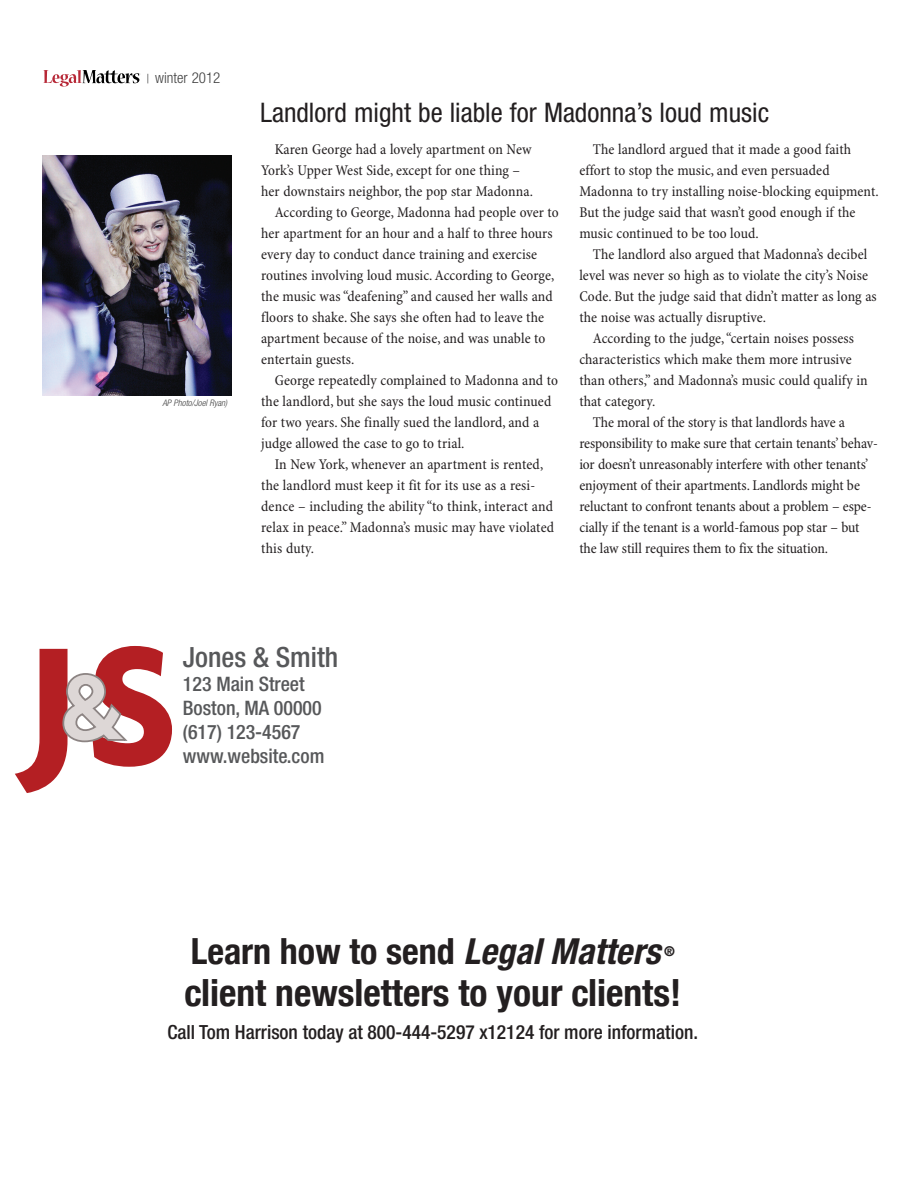
<style>
.page{position:relative;width:918px;height:1188px;background:#fff}
.page>*{position:absolute;margin:0;border:0;box-sizing:border-box;transform-origin:0 0}
.t1{font:700 condensed 37.5px "Helvetica Neue";color:#231f20}
.t2{font:700 condensed 36px "Helvetica Neue";color:#231f20}
.t3{font:500 condensed 27.9px "Helvetica Neue";color:#57585a}
.t4{font:condensed 27px "Helvetica Neue";color:#231f20}
.t5{font:500 condensed 19.95px/23.9px "Helvetica Neue";color:#57585a}
.t6{font:500 condensed 19.5px "Helvetica Neue";color:#231f20}
.t7{font:condensed 15px/21px "Minion Pro";letter-spacing:.005em;color:#231f20}
.t8{font:300 condensed 15px "Helvetica Neue";color:#404040}
.t9{font:700 condensed 13.5px "Helvetica Neue";color:#231f20}
.t10{font:italic 300 condensed 9px "Helvetica Neue";color:#404040}
.s1{font-style:italic}
</style>
<div class="page">
<svg style="left:44px;top:70px;width:96px;height:17px"></svg>
<img style="left:43px;top:155px;width:189px;height:241px">
<svg style="left:15px;top:646px;width:157px;height:147px"></svg>
<p class="t8" style="left:155px;top:72px;width:67px">winter 2012</p>
<p class="t10" style="left:162px;top:399px;width:66px">AP Photo/Joel Ryan)</p>
<h3 class="t4" style="left:260px;top:102px;width:511px">Landlord might be liable for Madonna’s loud music</h3>
<p class="t7" style="left:275px;top:140px;width:259px">Karen George had a lovely apartment on New</p>
<p class="t7" style="left:261px;top:161px;width:261px">York’s Upper West Side, except for one thing –</p>
<p class="t7" style="left:261px;top:182px;width:273px">her downstairs neighbor, the pop star Madonna.</p>
<p class="t7" style="left:275px;top:203px;width:286px">According to George, Madonna had people over to</p>
<p class="t7" style="left:261px;top:224px;width:293px">her apartment for an hour and a half to three hours</p>
<p class="t7" style="left:261px;top:245px;width:278px">every day to conduct dance training and exercise</p>
<p class="t7" style="left:261px;top:266px;width:295px">routines involving loud music. According to George,</p>
<p class="t7" style="left:261px;top:287px;width:293px">the music was “deafening” and caused her walls and</p>
<p class="t7" style="left:261px;top:308px;width:284px">floors to shake. She says she often had to leave the</p>
<p class="t7" style="left:261px;top:329px;width:286px">apartment because of the noise, and was unable to</p>
<p class="t7" style="left:261px;top:350px;width:95px">entertain guests.</p>
<p class="t7" style="left:275px;top:371px;width:285px">George repeatedly complained to Madonna and to</p>
<p class="t7" style="left:261px;top:392px;width:292px">the landlord, but she says the loud music continued</p>
<p class="t7" style="left:261px;top:413px;width:280px">for two years. She finally sued the landlord, and a</p>
<p class="t7" style="left:261px;top:434px;width:205px">judge allowed the case to go to trial.</p>
<p class="t7" style="left:275px;top:455px;width:270px">In New York, whenever an apartment is rented,</p>
<p class="t7" style="left:261px;top:476px;width:276px">the landlord must keep it fit for its use as a resi-</p>
<p class="t7" style="left:261px;top:497px;width:293px">dence – including the ability “to think, interact and</p>
<p class="t7" style="left:261px;top:518px;width:294px">relax in peace.” Madonna’s music may have violated</p>
<p class="t7" style="left:261px;top:539px;width:54px">this duty.</p>
<p class="t7" style="left:579px;top:140px;width:301px;text-indent:14px">The landlord argued that it made a good faith effort to stop the music, and even persuaded Madonna to try installing noise-blocking equipment.<br>But the judge said that wasn’t good enough if the music continued to be too loud.</p>
<p class="t7" style="left:593px;top:245px;width:276px">The landlord also argued that Madonna’s decibel</p>
<p class="t7" style="left:579px;top:266px;width:290px">level was never so high as to violate the city’s Noise</p>
<p class="t7" style="left:579px;top:287px;width:299px">Code. But the judge said that didn’t matter as long as</p>
<p class="t7" style="left:579px;top:308px;width:188px">the noise was actually disruptive.</p>
<p class="t7" style="left:593px;top:329px;width:263px">According to the judge, “certain noises possess</p>
<p class="t7" style="left:579px;top:350px;width:274px">characteristics which make them more intrusive</p>
<p class="t7" style="left:579px;top:371px;width:290px">than others,” and Madonna’s music could qualify in</p>
<p class="t7" style="left:579px;top:392px;width:78px">that category.</p>
<p class="t7" style="left:593px;top:413px;width:254px">The moral of the story is that landlords have a</p>
<p class="t7" style="left:579px;top:434px;width:300px">responsibility to make sure that certain tenants’ behav-</p>
<p class="t7" style="left:579px;top:455px;width:290px">ior doesn’t unreasonably interfere with other tenants’</p>
<p class="t7" style="left:579px;top:476px;width:282px">enjoyment of their apartments. Landlords might be</p>
<p class="t7" style="left:579px;top:497px;width:294px">reluctant to confront tenants about a problem – espe-</p>
<p class="t7" style="left:579px;top:518px;width:282px">cially if the tenant is a world-famous pop star – but</p>
<p class="t7" style="left:579px;top:539px;width:250px">the law still requires them to fix the situation.</p>
<h3 class="t3" style="left:183px;top:647px;width:157px">Jones &amp; Smith</h3>
<h3 class="t5" style="left:183px;top:674px;width:143px">123 Main Street<br>Boston, MA 00000 (617) 123-4567 www.website.com</h3>
<h2 class="t2" style="left:191px;top:929px;width:471px">Learn how to send <span class="s1">Legal Matters</span></h2>
<p class="t9" style="left:664px;top:943px;width:12px">®</p>
<h1 class="t1" style="left:184px;top:970px;width:498px">client newsletters to your clients!</h1>
<h3 class="t6" style="left:167px;top:1025px;width:532px">Call Tom Harrison today at 800-444-5297 x12124 for more information.</h3>
</div>
